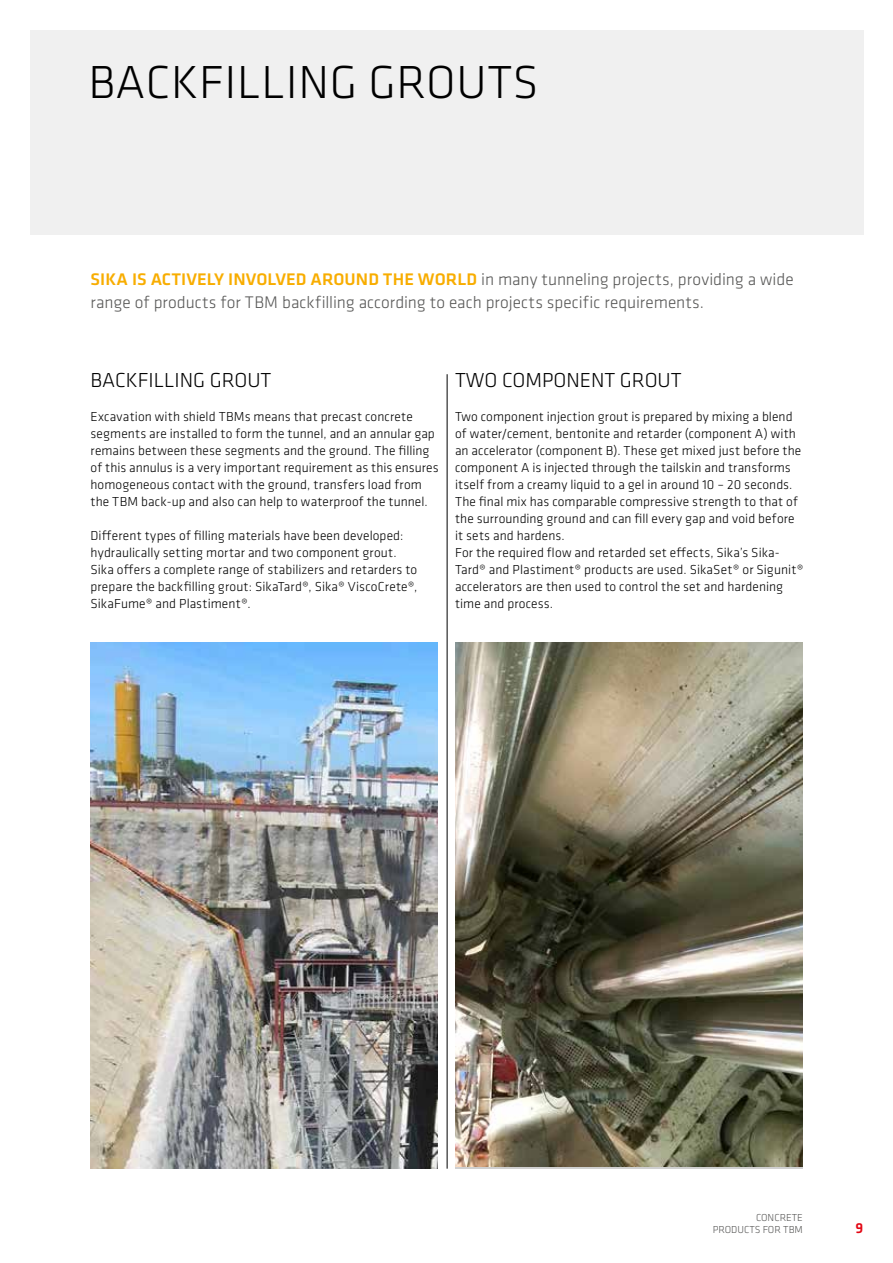
<style>
.page{position:relative;width:893px;height:1263px;background:#fff}
.page>*{position:absolute;margin:0;border:0;box-sizing:border-box;transform-origin:0 0}
.t1{font:300 48px "Klavika";letter-spacing:.015em;color:#000}
.t2{font:300 21px "Klavika";color:#000}
.t3{font:300 17.4px/22.6px "Klavika";color:#575756}
.t4{font:500 15px "Klavika";color:#e30613}
.t5{font:300 13.5px/17px "Klavika";letter-spacing:.01em;color:#000}
.t6{font:300 10.5px/12.6px "Klavika";color:#575756;text-align:right}
.s1{font-weight:500;color:#f8ad00}
</style>
<div class="page">
<img style="left:91px;top:642px;width:347px;height:527px">
<img style="left:455px;top:642px;width:347px;height:524px">
<div style="left:31px;top:30px;width:833px;height:204px;background:#ededed"></div>
<hr style="left:447px;top:374px;width:1px;height:795px;background:#000">
<h1 class="t1" style="left:88px;top:53px;width:452px">BACKFILLING GROUTS</h1>
<p class="t3" style="left:91px;top:268px;width:705px"><span class="s1">SIKA IS ACTIVELY INVOLVED AROUND THE WORLD</span> in many tunneling projects, providing a wide range of products for TBM backfilling according to each projects specific requirements.</p>
<h2 class="t2" style="left:91px;top:367px;width:182px">BACKFILLING GROUT</h2>
<p class="t5" style="left:91px;top:408px;width:350px">Excavation with shield TBMs means that precast concrete segments are installed to form the tunnel, and an annular gap remains between these segments and the ground. The filling of this annulus is a very important requirement as this ensures homogeneous contact with the ground, transfers load from the TBM back-up and also can help to waterproof the tunnel.</p>
<p class="t5" style="left:91px;top:527px;width:328px">Different types of filling materials have been developed: hydraulically setting mortar and two component grout.<br>Sika offers a complete range of stabilizers and retarders to prepare the backfilling grout: SikaTard®, Sika® ViscoCrete®, SikaFume® and Plastiment®.</p>
<h2 class="t2" style="left:455px;top:367px;width:228px">TWO COMPONENT GROUT</h2>
<p class="t5" style="left:455px;top:408px;width:350px">Two component injection grout is prepared by mixing a blend of water/cement, bentonite and retarder (component A) with an accelerator (component B). These get mixed just before the component A is injected through the tailskin and transforms itself from a creamy liquid to a gel in around 10 – 20 seconds.<br>The final mix has comparable compressive strength to that of the surrounding ground and can fill every gap and void before it sets and hardens.<br>For the required flow and retarded set effects, Sika’s Sika-Tard® and Plastiment® products are used. SikaSet® or Sigunit® accelerators are then used to control the set and hardening time and process.</p>
<p class="t6" style="left:713px;top:1211px;width:92px">CONCRETE<br>PRODUCTS FOR TBM</p>
<p class="t4" style="left:855px;top:1218px;width:9px">9</p>
</div>
